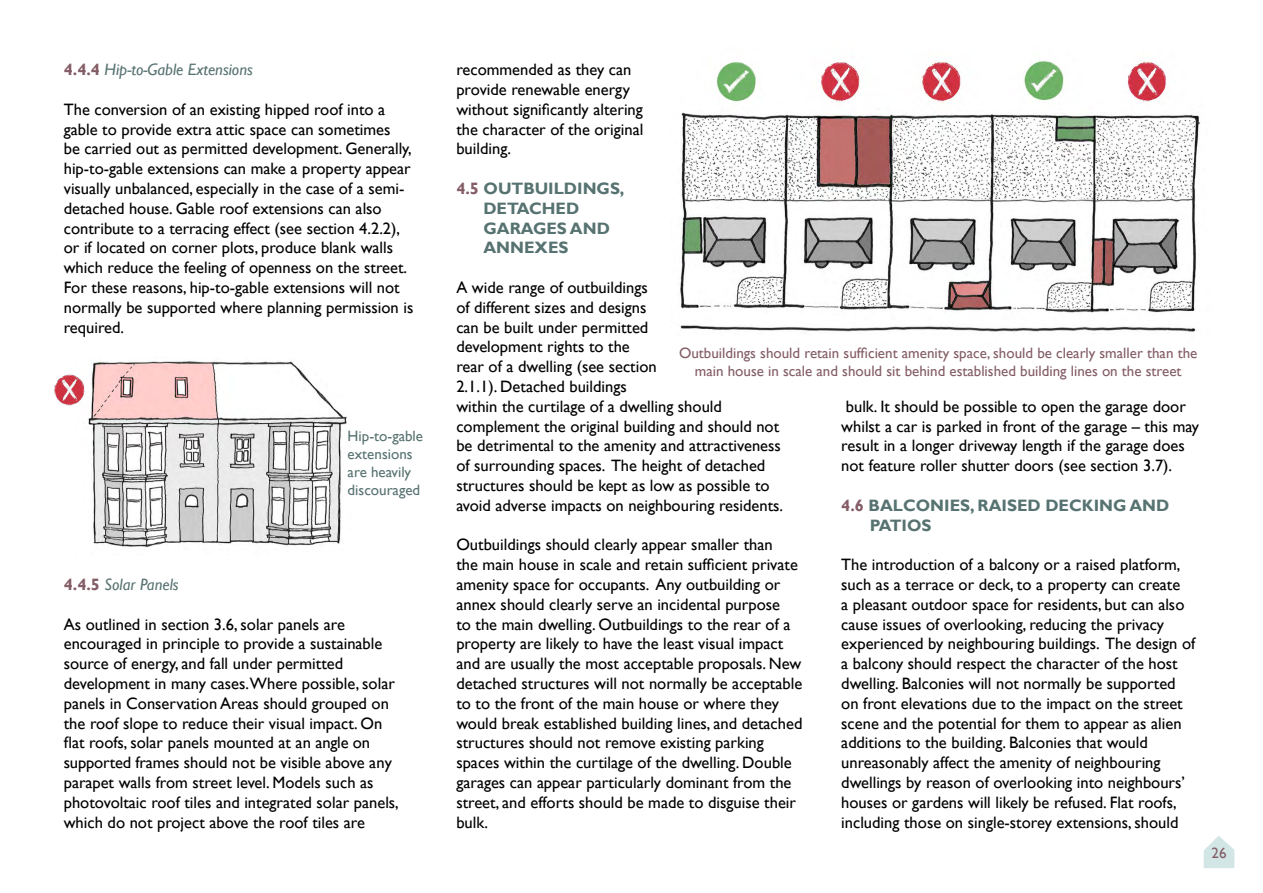
<style>
.page{position:relative;width:1263px;height:893px;background:#fff}
.page>*{position:absolute;margin:0;border:0;box-sizing:border-box;transform-origin:0 0}
.t1{font:16.5px/19.8px "Gill Sans";color:#000}
.t2{font:700 16.5px/19.8px "Gill Sans";color:#577371}
.t3{font:italic 16.5px "Gill Sans";color:#577371}
.t4{font:15px/18px "Gill Sans";color:#845d66;text-align:center}
.t5{font:15px/18px "Gill Sans";color:#577371}
.s1{font-weight:700;font-style:normal;color:#845d66}
.s2{color:#845d66}
</style>
<div class="page">
<svg style="left:1204px;top:836px;width:30px;height:32px"></svg>
<img style="left:88px;top:361px;width:259px;height:187px">
<img style="left:680px;top:60px;width:520px;height:272px">
<img style="left:54px;top:374px;width:31px;height:32px">
<p class="t3" style="left:64px;top:60px;width:191px"><span class="s1">4.4.4</span> Hip-to-Gable Extensions</p>
<p class="t1" style="left:64px;top:100px;width:351px">The conversion of an existing hipped roof into a gable to provide extra attic space can sometimes<br>be carried out as permitted development. Generally, hip-to-gable extensions can make a property appear visually unbalanced, especially in the case of a semi&shy;detached house. Gable roof extensions can also contribute to a terracing effect (see section 4.2.2), or if located on corner plots, produce blank walls which reduce the feeling of openness on the street.<br>For these reasons, hip-to-gable extensions will not normally be supported where planning permission is required.</p>
<p class="t5" style="left:348px;top:427px;width:77px">Hip-to-gable extensions are heavily discouraged</p>
<p class="t3" style="left:64px;top:575px;width:116px"><span class="s1">4.4.5</span> Solar Panels</p>
<p class="t1" style="left:64px;top:614px;width:337px">As outlined in section 3.6, solar panels are encouraged in principle to provide a sustainable source of energy, and fall under permitted development in many cases.Where possible, solar panels in Conservation Areas should grouped on the roof slope to reduce their visual impact. On flat roofs, solar panels mounted at an angle on supported frames should not be visible above any parapet walls from street level. Models such as photovoltaic roof tiles and integrated solar panels, which do not project above the roof tiles are</p>
<p class="t1" style="left:456px;top:60px;width:188px">recommended as they can provide renewable energy without significantly altering the character of the original building.</p>
<p class="t2" style="left:483px;top:179px;width:143px;text-indent:-27px"><span class="s2">4.5</span> OUTBUILDINGS,<br>DETACHED<br>GARAGES AND<br>ANNEXES</p>
<p class="t1" style="left:456px;top:278px;width:328px">A wide range of outbuildings<br>of different sizes and designs<br>can be built under permitted<br>development rights to the<br>rear of a dwelling (see section<br>2.1.1). Detached buildings<br>within the curtilage of a dwelling should complement the original building and should not be detrimental to the amenity and attractiveness of surrounding spaces. The height of detached structures should be kept as low as possible to avoid adverse impacts on neighbouring residents.</p>
<p class="t1" style="left:456px;top:535px;width:348px">Outbuildings should clearly appear smaller than<br>the main house in scale and retain sufficient private amenity space for occupants. Any outbuilding or annex should clearly serve an incidental purpose<br>to the main dwelling. Outbuildings to the rear of a property are likely to have the least visual impact and are usually the most acceptable proposals. New detached structures will not normally be acceptable to to the front of the main house or where they would break established building lines, and detached structures should not remove existing parking spaces within the curtilage of the dwelling. Double garages can appear particularly dominant from the street, and efforts should be made to disguise their bulk.</p>
<p class="t4" style="left:679px;top:344px;width:520px">Outbuildings should retain sufficient amenity space, should be clearly smaller than the main house in scale and should sit behind established building lines on the street</p>
<p class="t1" style="left:841px;top:397px;width:359px">bulk. It should be possible to open the garage door whilst a car is parked in front of the garage – this may result in a longer driveway length if the garage does not feature roller shutter doors (see section 3.7).</p>
<p class="t2" style="left:870px;top:496px;width:301px;text-indent:-28px"><span class="s2">4.6</span> BALCONIES, RAISED DECKING AND<br>PATIOS</p>
<p class="t1" style="left:841px;top:555px;width:355px">The introduction of a balcony or a raised platform, such as a terrace or deck, to a property can create<br>a pleasant outdoor space for residents, but can also cause issues of overlooking, reducing the privacy experienced by neighbouring buildings. The design of a balcony should respect the character of the host dwelling. Balconies will not normally be supported on front elevations due to the impact on the street scene and the potential for them to appear as alien additions to the building. Balconies that would unreasonably affect the amenity of neighbouring dwellings by reason of overlooking into neighbours’ houses or gardens will likely be refused. Flat roofs, including those on single-storey extensions, should</p>
<p class="t4" style="left:1211px;top:844px;width:16px">26</p>
</div>
